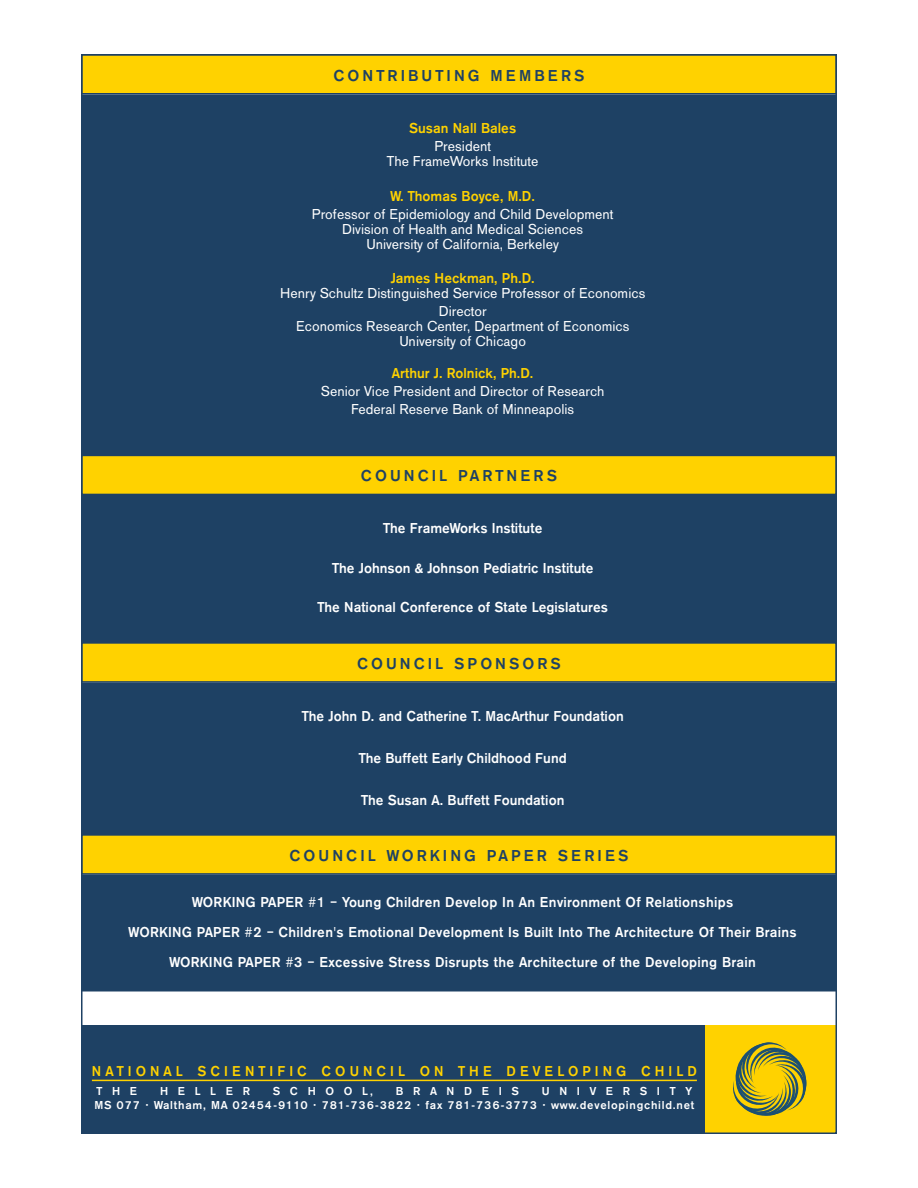
<style>
.page{position:relative;width:918px;height:1188px;background:#fff}
.page>*{position:absolute;margin:0;border:0;box-sizing:border-box;transform-origin:0 0}
.t1{font:16.5px "A Grotesk Mdm";letter-spacing:.185em;color:#1e4164}
.t2{font:15px/15px "A Grotesk Rgl";color:#fff;text-align:center;scale:.96 1}
.t3{font:15px/30px "A Grotesk Mdm";letter-spacing:.02em;color:#fff;text-align:center;scale:.96 1}
.t4{font:15px "A Grotesk Mdm";color:#fff;scale:.96 1}
.t5{font:15px "A Grotesk Mdm";color:#ffd200;scale:.96 1}
.t6{font:15px "A Grotesk Mdm";letter-spacing:.285em;color:#ffd200;scale:.96 1}
.t7{font:12px/13.5px "A Grotesk Mdm";letter-spacing:.06em;color:#fff;text-align:right}
.t8{font:12px "A Grotesk Mdm";letter-spacing:.805em;color:#fff}
</style>
<div class="page">
<div style="left:82px;top:95px;width:754px;height:362px;background:#1e4164"></div>
<div style="left:82px;top:55px;width:754px;height:39px;background:#ffd200"></div>
<div style="left:81px;top:54px;width:756px;height:40px;border:2px solid #1e4164"></div>
<div style="left:82px;top:496px;width:754px;height:147px;background:#1e4164"></div>
<div style="left:81px;top:495px;width:756px;height:149px;border:2px solid #1e4164"></div>
<div style="left:82px;top:455px;width:754px;height:39px;background:#ffd200"></div>
<div style="left:81px;top:455px;width:756px;height:40px;border:2px solid #1e4164"></div>
<div style="left:82px;top:683px;width:754px;height:154px;background:#1e4164"></div>
<div style="left:82px;top:643px;width:754px;height:39px;background:#ffd200"></div>
<div style="left:81px;top:642px;width:756px;height:41px;border:2px solid #1e4164"></div>
<div style="left:82px;top:875px;width:754px;height:116px;background:#1e4164"></div>
<div style="left:81px;top:874px;width:756px;height:118px;border:2px solid #1e4164"></div>
<div style="left:82px;top:835px;width:754px;height:39px;background:#ffd200"></div>
<div style="left:81px;top:834px;width:756px;height:41px;border:2px solid #1e4164"></div>
<div style="left:705px;top:1025px;width:132px;height:108px;background:#ffd200"></div>
<svg style="left:733px;top:1042px;width:73px;height:74px"></svg>
<div style="left:81px;top:1025px;width:624px;height:108px;background:#1e4164"></div>
<hr style="left:92px;top:1080px;width:605px;height:1px;background:#ffd200">
<p class="t1" style="left:334px;top:69px;width:252px">CONTRIBUTING MEMBERS</p>
<p class="t5" style="left:409px;top:122px;width:113px">Susan Nall Bales</p>
<p class="t2" style="left:387px;top:140px;width:160px">President<br>The FrameWorks Institute</p>
<p class="t5" style="left:390px;top:190px;width:152px">W. Thomas Boyce, M.D.</p>
<p class="t2" style="left:312px;top:207px;width:316px">Professor of Epidemiology and Child Development<br>Division of Health and Medical Sciences<br>University of California, Berkeley</p>
<p class="t5" style="left:391px;top:272px;width:152px">James Heckman, Ph.D.</p>
<p class="t2" style="left:280px;top:285px;width:382px;line-height:18px">Henry Schultz Distinguished Service Professor of Economics<br>Director</p>
<p class="t2" style="left:296px;top:320px;width:349px">Economics Research Center, Department of Economics<br>University of Chicago</p>
<p class="t5" style="left:392px;top:367px;width:149px">Arthur J. Rolnick, Ph.D.</p>
<p class="t2" style="left:321px;top:383px;width:297px;line-height:18px">Senior Vice President and Director of Research<br>Federal Reserve Bank of Minneapolis</p>
<p class="t1" style="left:361px;top:469px;width:198px">COUNCIL PARTNERS</p>
<p class="t4" style="left:383px;top:523px;width:168px">The FrameWorks Institute</p>
<p class="t4" style="left:332px;top:562px;width:274px">The Johnson &amp; Johnson Pediatric Institute</p>
<p class="t4" style="left:317px;top:601px;width:304px">The National Conference of State Legislatures</p>
<p class="t1" style="left:357px;top:657px;width:205px">COUNCIL SPONSORS</p>
<p class="t4" style="left:302px;top:710px;width:337px">The John D. and Catherine T. MacArthur Foundation</p>
<p class="t4" style="left:359px;top:752px;width:218px">The Buffett Early Childhood Fund</p>
<p class="t4" style="left:361px;top:794px;width:213px">The Susan A. Buffett Foundation</p>
<p class="t1" style="left:289px;top:849px;width:341px">COUNCIL WORKING PAPER SERIES</p>
<p class="t3" style="left:129px;top:888px;width:698px">WORKING PAPER #1 – Young Children Develop In An Environment Of Relationships<br>WORKING PAPER #2 – Children's Emotional Development Is Built Into The Architecture Of Their Brains<br>WORKING PAPER #3 – Excessive Stress Disrupts the Architecture of the Developing Brain</p>
<p class="t6" style="left:92px;top:1065px;width:632px">NATIONAL SCIENTIFIC COUNCIL ON THE DEVELOPING CHILD</p>
<p class="t7" style="left:97px;top:1085px;width:42px">THE</p>
<p class="t7" style="left:160px;top:1085px;width:91px">HELLER</p>
<p class="t7" style="left:273px;top:1085px;width:102px">SCHOOL,</p>
<p class="t8" style="left:396px;top:1087px;width:125px">BRANDEIS</p>
<p class="t7" style="left:94px;top:1085px;width:602px">UNIVERSITY<br>MS 077 • Waltham, MA 02454-9110 • 781-736-3822 • fax 781-736-3773 • www.developingchild.net</p>
</div>
